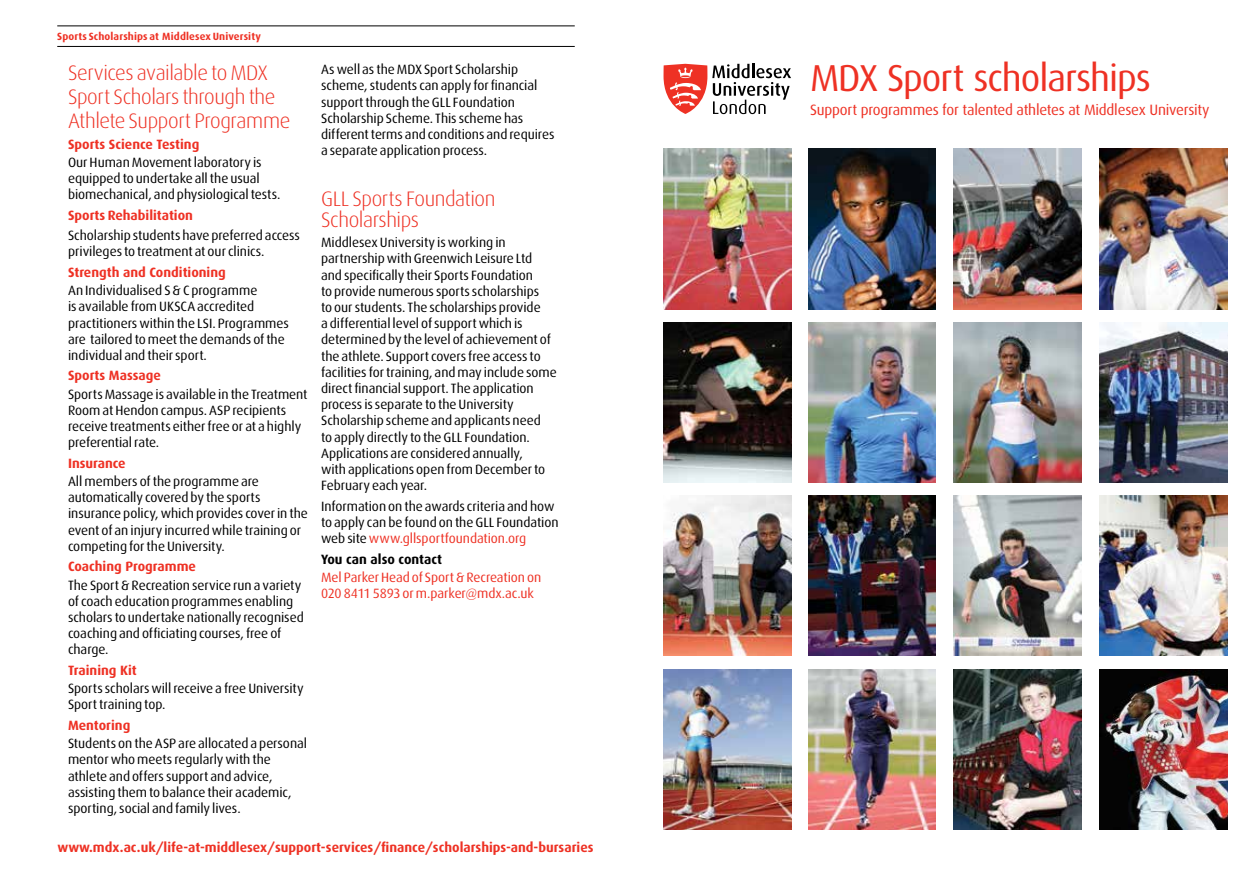
<style>
.page{position:relative;width:1259px;height:893px;background:#fff}
.page>*{position:absolute;margin:0;border:0;box-sizing:border-box;transform-origin:0 0}
.t1{font:37.5px "Dax";letter-spacing:-.03em;color:#ee3124}
.t2{font:300 21px/24px "Dax";letter-spacing:-.02em;color:#ee3124}
.t3{font:15px "Dax";letter-spacing:-.015em;color:#ee3124}
.t4{font:13.5px/16.2px "Dax";letter-spacing:-.005em;color:#000}
.t5{font:700 13.5px "Dax";color:#ee3124}
.t6{font:13.5px/16.2px "Dax";letter-spacing:-.005em;color:#ee3124}
.t7{font:700 13.5px "Dax";color:#000}
.t8{font:700 10.5px "Dax";letter-spacing:.01em;color:#ee3124}
.s1{color:#ee3124}
</style>
<div class="page">
<hr style="left:57px;top:46px;width:518px;height:1px;background:#000">
<hr style="left:57px;top:26px;width:518px;height:1px;background:#000">
<svg style="left:663px;top:64px;width:128px;height:50px"></svg>
<img style="left:663px;top:149px;width:128px;height:160px">
<img style="left:663px;top:322px;width:128px;height:161px">
<img style="left:663px;top:495px;width:128px;height:161px">
<img style="left:663px;top:669px;width:128px;height:161px">
<img style="left:808px;top:149px;width:127px;height:160px">
<img style="left:808px;top:322px;width:127px;height:161px">
<img style="left:808px;top:495px;width:127px;height:161px">
<img style="left:808px;top:669px;width:127px;height:161px">
<img style="left:953px;top:149px;width:128px;height:160px">
<img style="left:953px;top:322px;width:128px;height:161px">
<img style="left:953px;top:495px;width:128px;height:161px">
<img style="left:953px;top:669px;width:128px;height:161px">
<img style="left:1100px;top:149px;width:127px;height:160px">
<img style="left:1100px;top:322px;width:127px;height:161px">
<img style="left:1100px;top:495px;width:127px;height:161px">
<img style="left:1100px;top:669px;width:127px;height:161px">
<p class="t8" style="left:57px;top:30px;width:205px">Sports Scholarships at Middlesex University</p>
<h2 class="t2" style="left:68px;top:61px;width:224px">Services available to MDX<br>Sport Scholars through the<br>Athlete Support Programme</h2>
<p class="t5" style="left:68px;top:136px;width:133px">Sports Science Testing</p>
<p class="t4" style="left:68px;top:154px;width:214px">Our Human Movement laboratory is equipped to undertake all the usual biomechanical, and physiological tests.</p>
<p class="t5" style="left:68px;top:207px;width:126px">Sports Rehabilitation</p>
<p class="t4" style="left:68px;top:227px;width:233px">Scholarship students have preferred access privileges to treatment at our clinics.</p>
<p class="t5" style="left:68px;top:264px;width:159px">Strength and Conditioning</p>
<p class="t4" style="left:68px;top:282px;width:222px">An Individualised S &amp; C programme<br>is available from UKSCA accredited practitioners within the LSI. Programmes are tailored to meet the demands of the individual and their sport.</p>
<p class="t5" style="left:68px;top:368px;width:94px">Sports Massage</p>
<p class="t4" style="left:68px;top:386px;width:241px">Sports Massage is available in the Treatment Room at Hendon campus. ASP recipients receive treatments either free or at a highly preferential rate.</p>
<p class="t5" style="left:68px;top:455px;width:59px">Insurance</p>
<p class="t4" style="left:68px;top:473px;width:241px">All members of the programme are automatically covered by the sports insurance policy, which provides cover in the event of an injury incurred while training or competing for the University.</p>
<p class="t5" style="left:68px;top:559px;width:129px">Coaching Programme</p>
<p class="t4" style="left:68px;top:577px;width:237px">The Sport &amp; Recreation service run a variety of coach education programmes enabling scholars to undertake nationally recognised coaching and officiating courses, free of charge.</p>
<p class="t5" style="left:68px;top:663px;width:70px">Training Kit</p>
<p class="t4" style="left:68px;top:681px;width:237px">Sports scholars will receive a free University<br>Sport training top.</p>
<p class="t5" style="left:68px;top:718px;width:64px">Mentoring</p>
<p class="t4" style="left:68px;top:736px;width:240px">Students on the ASP are allocated a personal mentor who meets regularly with the athlete and offers support and advice, assisting them to balance their academic, sporting, social and family lives.</p>
<p class="t4" style="left:321px;top:62px;width:235px">As well as the MDX Sport Scholarship scheme, students can apply for financial support through the GLL Foundation Scholarship Scheme. This scheme has different terms and conditions and requires a separate application process.</p>
<h2 class="t2" style="left:321px;top:188px;width:176px;line-height:21px">GLL Sports Foundation<br>Scholarships</h2>
<p class="t4" style="left:321px;top:235px;width:237px">Middlesex University is working in partnership with Greenwich Leisure Ltd<br>and specifically their Sports Foundation<br>to provide numerous sports scholarships<br>to our students. The scholarships provide<br>a differential level of support which is determined by the level of achievement of the athlete. Support covers free access to facilities for training, and may include some direct financial support. The application process is separate to the University Scholarship scheme and applicants need<br>to apply directly to the GLL Foundation.<br>Applications are considered annually,<br>with applications open from December to February each year.</p>
<p class="t4" style="left:321px;top:498px;width:239px">Information on the awards criteria and how to apply can be found on the GLL Foundation web site <span class="s1">www.gllsportfoundation.org</span></p>
<p class="t7" style="left:321px;top:551px;width:122px">You can also contact</p>
<p class="t6" style="left:321px;top:569px;width:222px">Mel Parker Head of Sport &amp; Recreation on<br>020 8411 5893 or m.parker@mdx.ac.uk</p>
<p class="t5" style="left:58px;top:840px;width:537px">www.mdx.ac.uk/life-at-middlesex/support-services/finance/scholarships-and-bursaries</p>
<h1 class="t1" style="left:810px;top:58px;width:342px">MDX Sport scholarships</h1>
<p class="t3" style="left:810px;top:102px;width:401px">Support programmes for talented athletes at Middlesex University</p>
</div>
